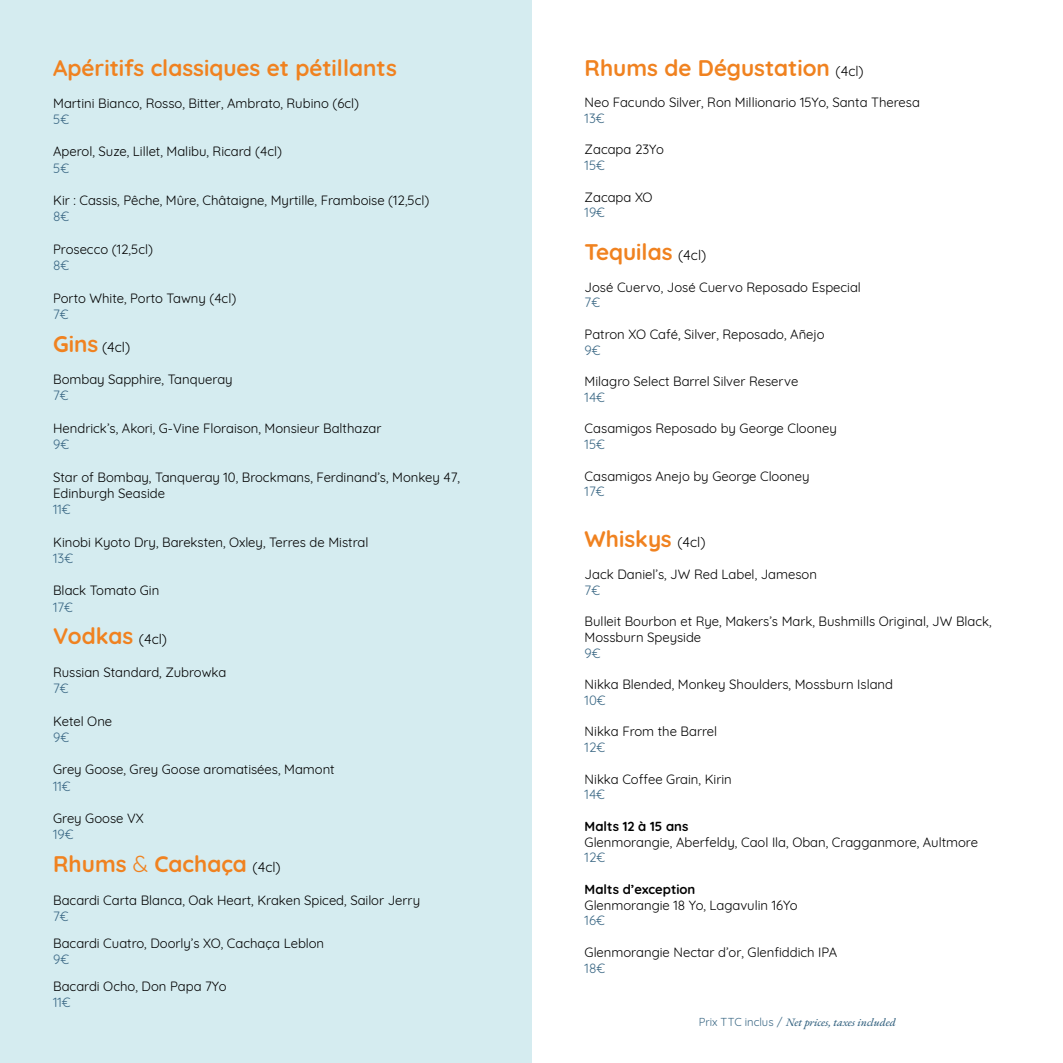
<style>
.page{position:relative;width:1063px;height:1063px;background:#fff}
.page>*{position:absolute;margin:0;border:0;box-sizing:border-box;transform-origin:0 0}
.t1{font:700 22.5px "Quicksand";color:#f08220}
.t2{font:13.75px "Quicksand";color:#000}
.t3{font:13.12px/16.2px "Quicksand";color:#000}
.t4{font:13.12px "Quicksand";color:#3a6784}
.t5{font:700 13.12px "Quicksand";color:#000}
.t6{font:italic 500 11.25px "EB Garamond";color:#3a6784}
.s1{font-weight:700;font-size:22.5px;color:#f08220}
.s2{font-weight:400;font-size:13.75px;color:#000}
.s3{font-weight:400}
.s4{font-family:"Quicksand";font-weight:400;font-style:normal}
</style>
<div class="page">
<div style="left:0;top:0;width:531px;height:1063px;background:#d5ecf0"></div>
<h1 class="t1" style="left:53px;top:49px;width:345px">Apéritifs classiques et pétillants</h1>
<p class="t3" style="left:53px;top:94px;width:307px">Martini Bianco, Rosso, Bitter, Ambrato, Rubino (6cl)</p>
<p class="t4" style="left:53px;top:109px;width:18px">5€</p>
<p class="t3" style="left:53px;top:142px;width:230px">Aperol, Suze, Lillet, Malibu, Ricard (4cl)</p>
<p class="t4" style="left:53px;top:158px;width:18px">5€</p>
<p class="t3" style="left:53px;top:191px;width:378px">Kir : Cassis, Pêche, Mûre, Châtaigne, Myrtille, Framboise (12,5cl)</p>
<p class="t4" style="left:53px;top:207px;width:18px">8€</p>
<p class="t3" style="left:53px;top:240px;width:101px">Prosecco (12,5cl)</p>
<p class="t4" style="left:53px;top:255px;width:18px">8€</p>
<p class="t3" style="left:53px;top:288px;width:185px">Porto White, Porto Tawny (4cl)</p>
<p class="t4" style="left:53px;top:304px;width:17px">7€</p>
<p class="t2" style="left:53px;top:336px;width:79px"><span class="s1">Gins</span> (4cl)</p>
<p class="t3" style="left:53px;top:370px;width:181px">Bombay Sapphire, Tanqueray</p>
<p class="t4" style="left:53px;top:386px;width:17px">7€</p>
<p class="t3" style="left:53px;top:419px;width:330px">Hendrick’s, Akori, G-Vine Floraison, Monsieur Balthazar</p>
<p class="t4" style="left:53px;top:434px;width:18px">9€</p>
<p class="t3" style="left:53px;top:467px;width:409px">Star of Bombay, Tanqueray 10, Brockmans, Ferdinand’s, Monkey 47,<br>Edinburgh Seaside</p>
<p class="t4" style="left:53px;top:499px;width:19px">11€</p>
<p class="t3" style="left:53px;top:532px;width:317px">Kinobi Kyoto Dry, Bareksten, Oxley, Terres de Mistral</p>
<p class="t4" style="left:53px;top:548px;width:22px">13€</p>
<p class="t3" style="left:53px;top:581px;width:108px">Black Tomato Gin</p>
<p class="t4" style="left:53px;top:597px;width:21px">17€</p>
<h1 class="t1" style="left:53px;top:618px;width:115px">Vodkas <span class="s2">(4cl)</span></h1>
<p class="t3" style="left:53px;top:663px;width:175px">Russian Standard, Zubrowka</p>
<p class="t4" style="left:53px;top:678px;width:17px">7€</p>
<p class="t3" style="left:53px;top:712px;width:61px">Ketel One</p>
<p class="t4" style="left:53px;top:727px;width:18px">9€</p>
<p class="t3" style="left:53px;top:760px;width:283px">Grey Goose, Grey Goose aromatisées, Mamont</p>
<p class="t4" style="left:53px;top:776px;width:19px">11€</p>
<p class="t3" style="left:53px;top:809px;width:92px">Grey Goose VX</p>
<p class="t4" style="left:53px;top:825px;width:22px">19€</p>
<h1 class="t1" style="left:53px;top:846px;width:229px">Rhums <span class="s3">&amp;</span> Cachaça <span class="s2">(4cl)</span></h1>
<p class="t3" style="left:53px;top:891px;width:368px">Bacardi Carta Blanca, Oak Heart, Kraken Spiced, Sailor Jerry</p>
<p class="t4" style="left:53px;top:906px;width:17px">7€</p>
<p class="t3" style="left:53px;top:934px;width:273px">Bacardi Cuatro, Doorly’s XO, Cachaça Leblon</p>
<p class="t4" style="left:53px;top:949px;width:18px">9€</p>
<p class="t3" style="left:53px;top:977px;width:175px">Bacardi Ocho, Don Papa 7Yo</p>
<p class="t4" style="left:53px;top:992px;width:19px">11€</p>
<h1 class="t1" style="left:585px;top:49px;width:281px">Rhums de Dégustation <span class="s2">(4cl)</span></h1>
<p class="t3" style="left:585px;top:93px;width:337px">Neo Facundo Silver, Ron Millionario 15Yo, Santa Theresa</p>
<p class="t4" style="left:585px;top:108px;width:22px">13€</p>
<p class="t3" style="left:585px;top:140px;width:81px">Zacapa 23Yo</p>
<p class="t4" style="left:585px;top:155px;width:22px">15€</p>
<p class="t3" style="left:585px;top:188px;width:70px">Zacapa XO</p>
<p class="t4" style="left:585px;top:203px;width:22px">19€</p>
<h1 class="t1" style="left:585px;top:234px;width:123px">Tequilas <span class="s2">(4cl)</span></h1>
<p class="t3" style="left:585px;top:278px;width:278px">José Cuervo, José Cuervo Reposado Especial</p>
<p class="t4" style="left:585px;top:293px;width:17px">7€</p>
<p class="t3" style="left:585px;top:325px;width:241px">Patron XO Café, Silver, Reposado, Añejo</p>
<p class="t4" style="left:585px;top:340px;width:18px">9€</p>
<p class="t3" style="left:585px;top:372px;width:215px">Milagro Select Barrel Silver Reserve</p>
<p class="t4" style="left:585px;top:387px;width:22px">14€</p>
<p class="t3" style="left:585px;top:419px;width:254px">Casamigos Reposado by George Clooney</p>
<p class="t4" style="left:585px;top:434px;width:22px">15€</p>
<p class="t3" style="left:585px;top:467px;width:226px">Casamigos Anejo by George Clooney</p>
<p class="t4" style="left:585px;top:482px;width:21px">17€</p>
<h1 class="t1" style="left:585px;top:521px;width:122px">Whiskys <span class="s2">(4cl)</span></h1>
<p class="t3" style="left:585px;top:565px;width:234px">Jack Daniel’s, JW Red Label, Jameson</p>
<p class="t4" style="left:585px;top:580px;width:17px">7€</p>
<p class="t3" style="left:585px;top:612px;width:409px;line-height:15.8px">Bulleit Bourbon et Rye, Makers’s Mark, Bushmills Original, JW Black,<br>Mossburn Speyside</p>
<p class="t4" style="left:585px;top:643px;width:18px">9€</p>
<p class="t3" style="left:585px;top:675px;width:310px">Nikka Blended, Monkey Shoulders, Mossburn Island</p>
<p class="t4" style="left:585px;top:690px;width:22px">10€</p>
<p class="t3" style="left:585px;top:722px;width:134px">Nikka From the Barrel</p>
<p class="t4" style="left:585px;top:737px;width:22px">12€</p>
<p class="t3" style="left:585px;top:770px;width:149px">Nikka Coffee Grain, Kirin</p>
<p class="t4" style="left:585px;top:785px;width:22px">14€</p>
<p class="t5" style="left:585px;top:815px;width:105px">Malts 12 à 15 ans</p>
<p class="t3" style="left:585px;top:833px;width:395px">Glenmorangie, Aberfeldy, Caol Ila, Oban, Cragganmore, Aultmore</p>
<p class="t4" style="left:585px;top:848px;width:22px">12€</p>
<p class="t5" style="left:585px;top:878px;width:112px">Malts d’exception</p>
<p class="t3" style="left:585px;top:896px;width:215px">Glenmorangie 18 Yo, Lagavulin 16Yo</p>
<p class="t4" style="left:585px;top:911px;width:22px">16€</p>
<p class="t3" style="left:585px;top:943px;width:254px">Glenmorangie Nectar d’or, Glenfiddich IPA</p>
<p class="t4" style="left:585px;top:958px;width:22px">18€</p>
<p class="t6" style="left:699px;top:1014px;width:199px"><span class="s4">Prix TTC inclus /</span> Net prices, taxes included</p>
</div>
